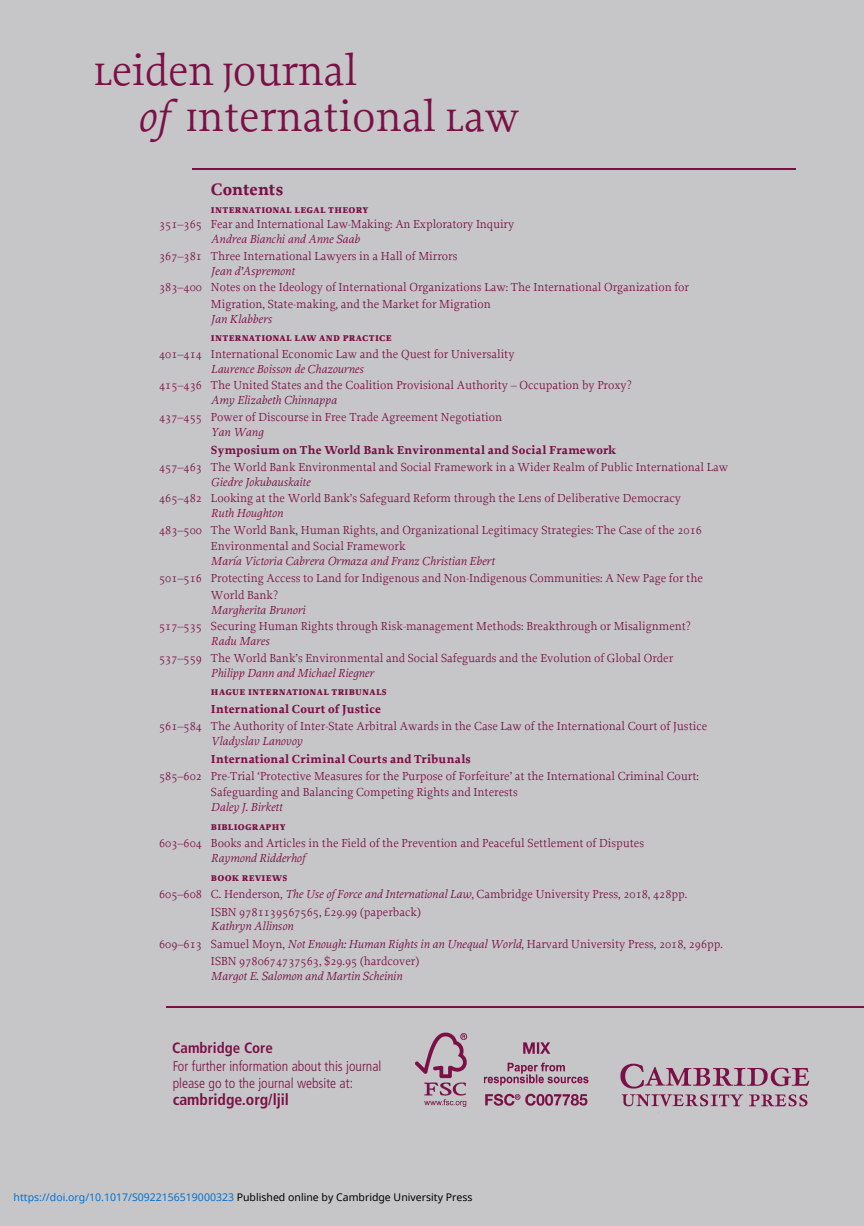
<style>
.page{position:relative;width:864px;height:1226px;background:#fff}
.page>*{position:absolute;margin:0;border:0;box-sizing:border-box;transform-origin:0 0}
.t1{font:45.5px/46.6px "Proforma";color:#7b1046}
.t2{font:700 17.5px "Proforma";color:#7b1046}
.t3{font:700 condensed 15.75px "Frutiger LT Std";color:#7b1046}
.t4{font:700 condensed 14.88px "Frutiger LT Std";color:#7b1046}
.t5{font:300 condensed 14px/17.2px "Frutiger LT Std";color:#7b1046}
.t6{font:12.25px/16.6px "Proforma";color:#7b1046}
.t7{font:italic 12.25px "Proforma";color:#7b1046}
.t8{font:700 12.25px "Proforma";letter-spacing:.02em;color:#7b1046}
.t9{font:12.25px "Proforma Bold SC";letter-spacing:.02em;color:#7b1046}
.t10{font:10.5px "Noto Sans";color:#0172cf}
.s1{font-family:"Proforma Book SC"}
.s2{font-style:italic}
.s3{color:#000}
</style>
<div class="page">
<div style="left:0;top:0;width:863px;height:1225px;background:#c6c6c9"></div>
<hr style="left:192px;top:168px;width:603px;height:2px;background:#7b1046">
<img style="left:617px;top:1061px;width:196px;height:54px">
<hr style="left:166px;top:1006px;width:697px;height:1px;background:#7b1046">
<img style="left:415px;top:1032px;width:173px;height:80px">
<h1 class="t1" style="left:137px;top:46px;width:383px;text-indent:-43px"><span class="s1">l</span>eiden <span class="s1">j</span>ournal<br><span class="s2">of</span> <span class="s1">i</span>nternational <span class="s1">l</span>aw</h1>
<h2 class="t2" style="left:211px;top:178px;width:74px">Contents</h2>
<p class="t9" style="left:211px;top:202px;width:159px">international legal theory</p>
<p class="t6" style="left:159px;top:216px;width:356px">351–365 Fear and International Law-Making: An Exploratory Inquiry</p>
<p class="t7" style="left:211px;top:231px;width:150px">Andrea Bianchi and Anne Saab</p>
<p class="t6" style="left:159px;top:247px;width:300px">367–381 Three International Lawyers in a Hall of Mirrors</p>
<p class="t7" style="left:211px;top:263px;width:85px">Jean d’Aspremont</p>
<p class="t6" style="left:211px;top:279px;width:479px;text-indent:-52px">383–400 Notes on the Ideology of International Organizations Law: The International Organization for<br>Migration, State-making, and the Market for Migration</p>
<p class="t7" style="left:211px;top:311px;width:62px">Jan Klabbers</p>
<p class="t9" style="left:211px;top:329px;width:182px">international law and practice</p>
<p class="t6" style="left:159px;top:345px;width:357px">401–414 International Economic Law and the Quest for Universality</p>
<p class="t7" style="left:211px;top:361px;width:154px">Laurence Boisson de Chazournes</p>
<p class="t6" style="left:159px;top:377px;width:474px">415–436 The United States and the Coalition Provisional Authority – Occupation by Proxy?</p>
<p class="t7" style="left:211px;top:392px;width:127px">Amy Elizabeth Chinnappa</p>
<p class="t6" style="left:159px;top:408px;width:344px">437–455 Power of Discourse in Free Trade Agreement Negotiation</p>
<p class="t7" style="left:211px;top:424px;width:54px">Yan Wang</p>
<p class="t8" style="left:211px;top:442px;width:406px">Symposium on The World Bank Environmental and Social Framework</p>
<p class="t6" style="left:159px;top:458px;width:570px">457–463 The World Bank Environmental and Social Framework in a Wider Realm of Public International Law</p>
<p class="t7" style="left:211px;top:474px;width:101px">Giedre Jokubauskaite</p>
<p class="t6" style="left:159px;top:490px;width:523px">465–482 Looking at the World Bank’s Safeguard Reform through the Lens of Deliberative Democracy</p>
<p class="t7" style="left:211px;top:505px;width:73px">Ruth Houghton</p>
<p class="t6" style="left:211px;top:521px;width:492px;text-indent:-52px">483–500 The World Bank, Human Rights, and Organizational Legitimacy Strategies: The Case of the 2016<br>Environmental and Social Framework</p>
<p class="t7" style="left:211px;top:553px;width:285px">María Victoria Cabrera Ormaza and Franz Christian Ebert</p>
<p class="t6" style="left:211px;top:569px;width:493px;text-indent:-52px">501–516 Protecting Access to Land for Indigenous and Non-Indigenous Communities: A New Page for the<br>World Bank?</p>
<p class="t7" style="left:211px;top:601px;width:96px">Margherita Brunori</p>
<p class="t6" style="left:159px;top:617px;width:533px">517–535 Securing Human Rights through Risk-management Methods: Breakthrough or Misalignment?</p>
<p class="t7" style="left:211px;top:633px;width:60px">Radu Mares</p>
<p class="t6" style="left:159px;top:649px;width:515px">537–559 The World Bank’s Environmental and Social Safeguards and the Evolution of Global Order</p>
<p class="t7" style="left:211px;top:664px;width:164px">Philipp Dann and Michael Riegner</p>
<p class="t9" style="left:211px;top:683px;width:177px">hague international tribunals</p>
<p class="t8" style="left:211px;top:701px;width:171px">International Court of Justice</p>
<p class="t6" style="left:159px;top:717px;width:549px">561–584 The Authority of Inter-State Arbitral Awards in the Case Law of the International Court of Justice</p>
<p class="t7" style="left:211px;top:733px;width:93px">Vladyslav Lanovoy</p>
<p class="t8" style="left:211px;top:751px;width:261px">International Criminal Courts and Tribunals</p>
<p class="t6" style="left:211px;top:767px;width:489px;text-indent:-52px">585–602 Pre-Trial ‘Protective Measures for the Purpose of Forfeiture’ at the International Criminal Court:<br>Safeguarding and Balancing Competing Rights and Interests</p>
<p class="t7" style="left:211px;top:799px;width:73px">Daley J. Birkett</p>
<p class="t9" style="left:211px;top:817px;width:76px">bibliography</p>
<p class="t6" style="left:159px;top:834px;width:486px">603–604 Books and Articles in the Field of the Prevention and Peaceful Settlement of Disputes</p>
<p class="t7" style="left:211px;top:850px;width:95px">Raymond Ridderhof</p>
<p class="t9" style="left:211px;top:868px;width:78px">book reviews</p>
<p class="t6" style="left:211px;top:885px;width:477px;line-height:17.5px;text-indent:-52px">605–608 C. Henderson, <span class="s2">The Use of Force and International Law</span>, Cambridge University Press, 2018, 428pp.<br>ISBN 9781139567565, £29.99 (paperback)</p>
<p class="t7" style="left:211px;top:918px;width:84px">Kathryn Allinson</p>
<p class="t6" style="left:159px;top:935px;width:565px">609–613 Samuel Moyn, <span class="s2">Not Enough: Human Rights in an Unequal World</span>, Harvard University Press, 2018, 296pp.</p>
<p class="t6" style="left:211px;top:952px;width:210px">ISBN 9780674737563, $29.95 (hardcover)</p>
<p class="t7" style="left:211px;top:968px;width:193px">Margot E. Salomon and Martin Scheinin</p>
<p class="t4" style="left:172px;top:1038px;width:102px">Cambridge Core</p>
<p class="t5" style="left:173px;top:1057px;width:210px">For further information about this journal please go to the journal website at:</p>
<p class="t3" style="left:173px;top:1090px;width:118px">cambridge.org/ljil</p>
<p class="t10" style="left:14px;top:1189px;width:460px">https://doi.org/10.1017/S0922156519000323 <span class="s3">Published online by Cambridge University Press</span></p>
</div>
